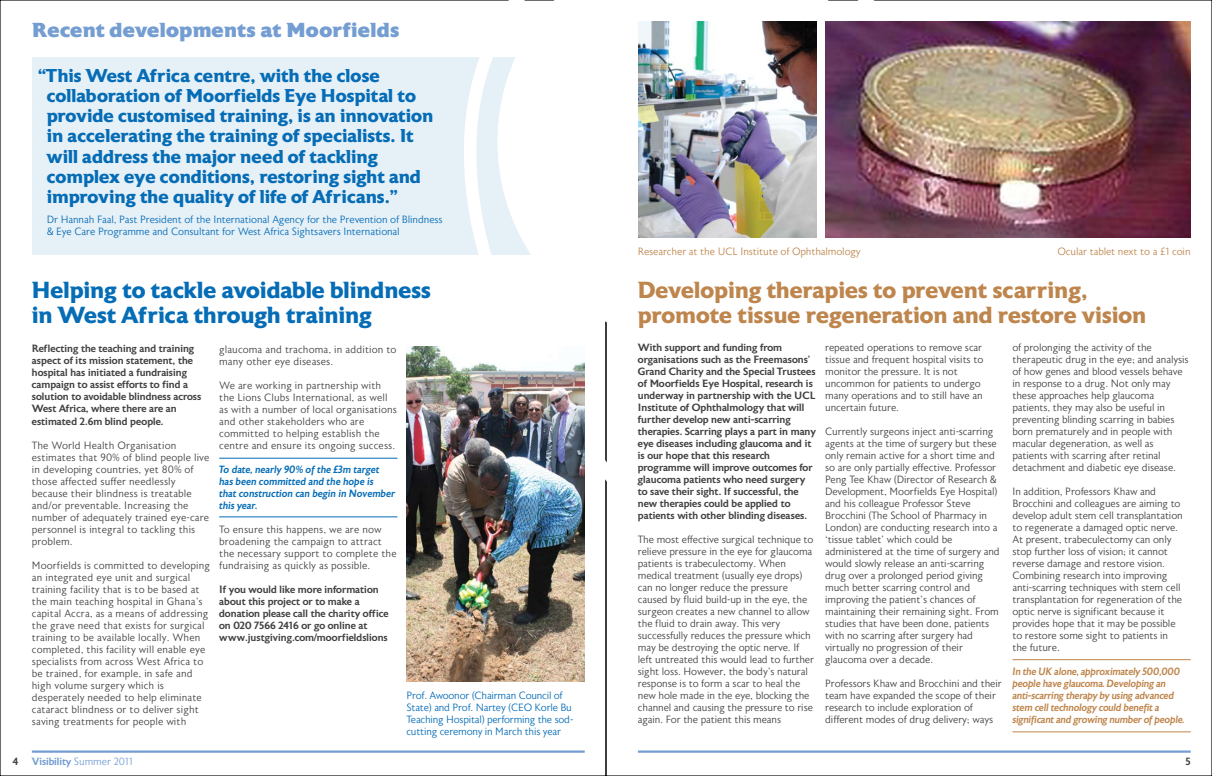
<style>
.page{position:relative;width:1212px;height:776px;background:#fff}
.page>*{position:absolute;margin:0;border:0;box-sizing:border-box;transform-origin:0 0}
.t1{font:700 23.25px/25.5px "Astoria";color:#be854c}
.t2{font:700 23.25px/25.5px "Astoria";color:#056cb6}
.t3{font:800 20.25px "Astoria";color:#749dd2}
.t4{font:700 18.52px/20.1px "Astoria";color:#056cb6}
.t5{font:300 10.5px/12px "Astoria";letter-spacing:-.02em;color:#414142}
.t6{font:300 10.5px/12px "Astoria";color:#414142}
.t7{font:500 10.5px/12px "Astoria";color:#414142}
.t8{font:300 10.5px/12px "Astoria";letter-spacing:-.02em;color:#056cb6}
.t9{font:italic 500 10.5px/12px "Astoria";letter-spacing:-.02em;color:#be854c}
.t10{font:italic 500 10.5px/12px "Astoria";color:#056cb6}
.t11{font:300 10.5px "Astoria";letter-spacing:-.02em;color:#be854c}
.t12{font:500 10.5px "Astoria";letter-spacing:-.01em;color:#749dd2}
.s1{font-weight:300}
</style>
<div class="page">
<div style="left:32px;top:57px;width:553px;height:198px;background:#e6f0f7"></div>
<svg style="left:464px;top:0;width:455px;height:565px"></svg>
<div style="left:601px;top:47px;width:182px;height:185px;background:#fff;border-radius:50%"></div>
<img style="left:825px;top:21px;width:366px;height:216px">
<img style="left:638px;top:21px;width:179px;height:216px">
<hr style="left:32px;top:750px;width:553px;height:3px;background:#749dd2">
<hr style="left:638px;top:750px;width:553px;height:3px;background:#749dd2">
<img style="left:406px;top:346px;width:179px;height:335px">
<hr style="left:219px;top:458px;width:178px;height:1px;background:#056cb6">
<hr style="left:219px;top:517px;width:178px;height:1px;background:#056cb6">
<hr style="left:1012px;top:732px;width:179px;height:1px;background:#be854c">
<hr style="left:1012px;top:660px;width:179px;height:1px;background:#be854c">
<h2 class="t3" style="left:32px;top:18px;width:369px">Recent developments at Moorfields</h2>
<p class="t4" style="left:47px;top:66px;width:388px;text-indent:-9px">“This West Africa centre, with the close collaboration of Moorfields Eye Hospital to provide customised training, is an innovation in accelerating the training of specialists. It will address the major need of tackling complex eye conditions, restoring sight and improving the quality of life of Africans.”</p>
<p class="t8" style="left:47px;top:214px;width:397px">Dr Hannah Faal, Past President of the International Agency for the Prevention of Blindness &amp; Eye Care Programme and Consultant for West Africa Sightsavers International</p>
<h1 class="t2" style="left:32px;top:277px;width:401px">Helping to tackle avoidable blindness in West Africa through training</h1>
<p class="t7" style="left:32px;top:343px;width:171px">Reflecting the teaching and training aspect of its mission statement, the hospital has initiated a fundraising campaign to assist efforts to find a solution to avoidable blindness across West Africa, where there are an estimated 2.6m blind people.</p>
<p class="t6" style="left:32px;top:439px;width:179px">The World Health Organisation estimates that 90% of blind people live in developing countries, yet 80% of those affected suffer needlessly because their blindness is treatable and/or preventable. Increasing the number of adequately trained eye-care personnel is integral to tackling this problem.</p>
<p class="t6" style="left:32px;top:559px;width:180px">Moorfields is committed to developing an integrated eye unit and surgical training facility that is to be based at the main teaching hospital in Ghana’s capital Accra, as a means of addressing the grave need that exists for surgical training to be available locally. When completed, this facility will enable eye specialists from across West Africa to be trained, for example, in safe and high volume surgery which is desperately needed to help eliminate cataract blindness or to deliver sight saving treatments for people with</p>
<p class="t6" style="left:219px;top:344px;width:179px">glaucoma and trachoma, in addition to many other eye diseases.</p>
<p class="t6" style="left:219px;top:380px;width:179px">We are working in partnership with the Lions Clubs International, as well as with a number of local organisations and other stakeholders who are committed to helping establish the centre and ensure its ongoing success.</p>
<p class="t10" style="left:219px;top:464px;width:177px">To date, nearly 90% of the £3m target has been committed and the hope is<br>that construction can begin in November this year.</p>
<p class="t6" style="left:219px;top:524px;width:179px">To ensure this happens, we are now broadening the campaign to attract the necessary support to complete the fundraising as quickly as possible.</p>
<p class="t7" style="left:219px;top:584px;width:171px">If you would like more information about this project or to make a donation please call the charity office on 020 7566 2416 or go online at www.justgiving.com/moorfieldslions</p>
<p class="t8" style="left:406px;top:690px;width:168px">Prof. Awoonor (Chairman Council of State) and Prof. Nartey (CEO Korle Bu Teaching Hospital) performing the sod&shy;cutting ceremony in March this year</p>
<p class="t11" style="left:638px;top:245px;width:224px">Researcher at the UCL Institute of Ophthalmology</p>
<p class="t11" style="left:1057px;top:245px;width:135px">Ocular tablet next to a £1 coin</p>
<h1 class="t1" style="left:638px;top:277px;width:510px">Developing therapies to prevent scarring, promote tissue regeneration and restore vision</h1>
<p class="t7" style="left:638px;top:342px;width:180px">With support and funding from organisations such as the Freemasons’ Grand Charity and the Special Trustees of Moorfields Eye Hospital, research is underway in partnership with the UCL Institute of Ophthalmology that will further develop new anti-scarring therapies. Scarring plays a part in many eye diseases including glaucoma and it is our hope that this research programme will improve outcomes for glaucoma patients who need surgery to save their sight. If successful, the new therapies could be applied to patients with other blinding diseases.</p>
<p class="t5" style="left:638px;top:534px;width:178px">The most effective surgical technique to relieve pressure in the eye for glaucoma patients is trabeculectomy. When medical treatment (usually eye drops) can no longer reduce the pressure caused by fluid build-up in the eye, the surgeon creates a new channel to allow the fluid to drain away. This very successfully reduces the pressure which may be destroying the optic nerve. If left untreated this would lead to further sight loss. However, the body’s natural response is to form a scar to heal the new hole made in the eye, blocking the channel and causing the pressure to rise again. For the patient this means</p>
<p class="t5" style="left:825px;top:342px;width:160px">repeated operations to remove scar tissue and frequent hospital visits to monitor the pressure. It is not uncommon for patients to undergo many operations and to still have an uncertain future.</p>
<p class="t5" style="left:825px;top:426px;width:176px">Currently surgeons inject anti-scarring agents at the time of surgery but these only remain active for a short time and so are only partially effective. Professor Peng Tee Khaw (Director of Research &amp; Development, Moorfields Eye Hospital) and his colleague Professor Steve Brocchini (The School of Pharmacy in London) are conducting research into a ‘tissue tablet’ which could be administered at the time of surgery and would slowly release an anti-scarring drug over a prolonged period giving much better scarring control and improving the patient’s chances of maintaining their remaining sight. From studies that have been done, patients with no scarring after surgery had virtually no progression of their glaucoma over a decade.</p>
<p class="t5" style="left:825px;top:678px;width:178px">Professors Khaw and Brocchini and their team have expanded the scope of their research to include exploration of different modes of drug delivery; ways</p>
<p class="t5" style="left:1012px;top:342px;width:178px">of prolonging the activity of the therapeutic drug in the eye; and analysis of how genes and blood vessels behave in response to a drug. Not only may these approaches help glaucoma patients, they may also be useful in preventing blinding scarring in babies born prematurely and in people with macular degeneration, as well as patients with scarring after retinal detachment and diabetic eye disease.</p>
<p class="t5" style="left:1012px;top:486px;width:172px">In addition, Professors Khaw and Brocchini and colleagues are aiming to develop adult stem cell transplantation to regenerate a damaged optic nerve.<br>At present, trabeculectomy can only stop further loss of vision; it cannot reverse damage and restore vision.<br>Combining research into improving anti-scarring techniques with stem cell transplantation for regeneration of the optic nerve is significant because it provides hope that it may be possible to restore some sight to patients in the future.</p>
<p class="t9" style="left:1012px;top:666px;width:174px">In the UK alone, approximately 500,000 people have glaucoma. Developing an anti-scarring therapy by using advanced stem cell technology could benefit a significant and growing number of people.</p>
<p class="t7" style="left:13px;top:755px;width:7px">4</p>
<p class="t12" style="left:32px;top:755px;width:102px">Visibility <span class="s1">Summer 2011</span></p>
<p class="t7" style="left:1185px;top:755px;width:7px">5</p>
</div>
